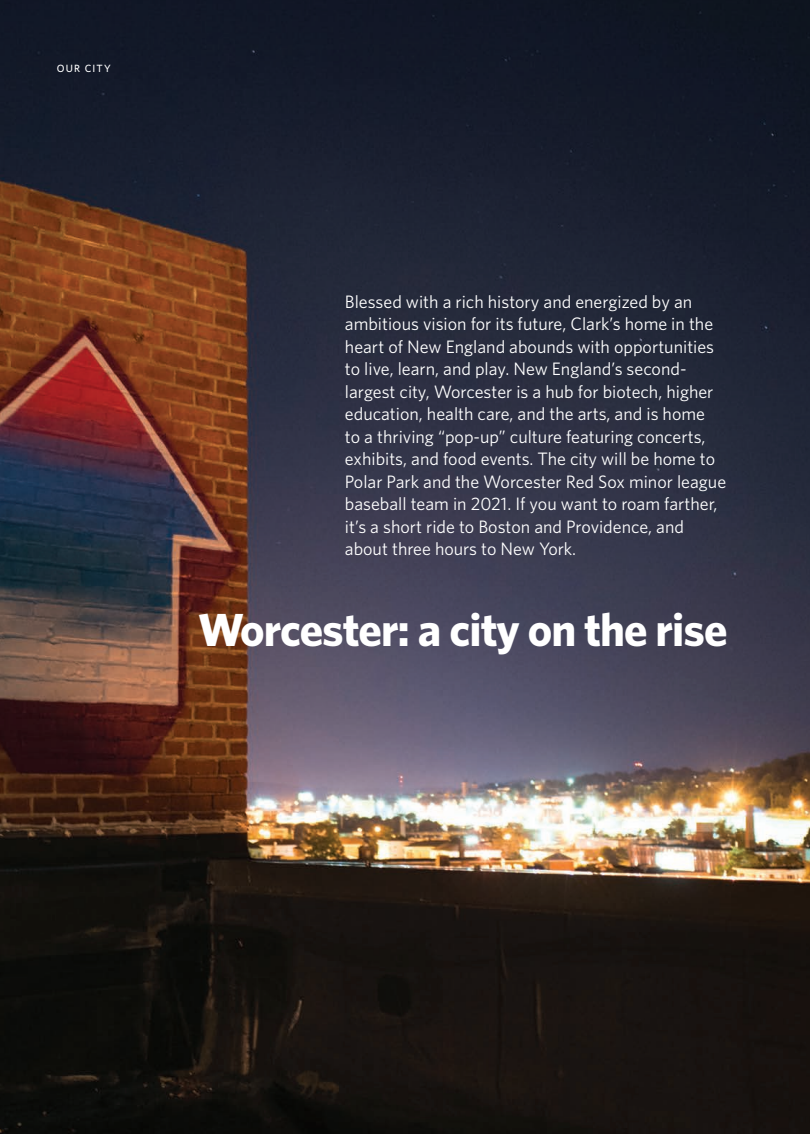
<style>
.page{position:relative;width:810px;height:1134px;background:#fff}
.page>*{position:absolute;margin:0;border:0;box-sizing:border-box;transform-origin:0 0}
.t1{font:700 46.5px "Whitney";letter-spacing:-.02em;color:#fff}
.t2{font:18px/22.5px "Whitney";color:#fff}
.t3{font:500 10.5px "Whitney";letter-spacing:.11em;color:#fff}
</style>
<div class="page">
<img style="left:0;top:0;width:810px;height:1134px">
<p class="t3" style="left:57px;top:61px;width:56px">OUR CITY</p>
<p class="t2" style="left:345px;top:290px;width:383px">Blessed with a rich history and energized by an ambitious vision for its future, Clark’s home in the heart of New England abounds with opportunities to live, learn, and play. New England’s second&shy;largest city, Worcester is a hub for biotech, higher education, health care, and the arts, and is home<br>to a thriving “pop-up” culture featuring concerts, exhibits, and food events. The city will be home to Polar Park and the Worcester Red Sox minor league baseball team in 2021. If you want to roam farther, it’s a short ride to Boston and Providence, and about three hours to New York.</p>
<p class="t1" style="left:198px;top:599px;width:531px">Worcester: a city on the rise</p>
</div>
